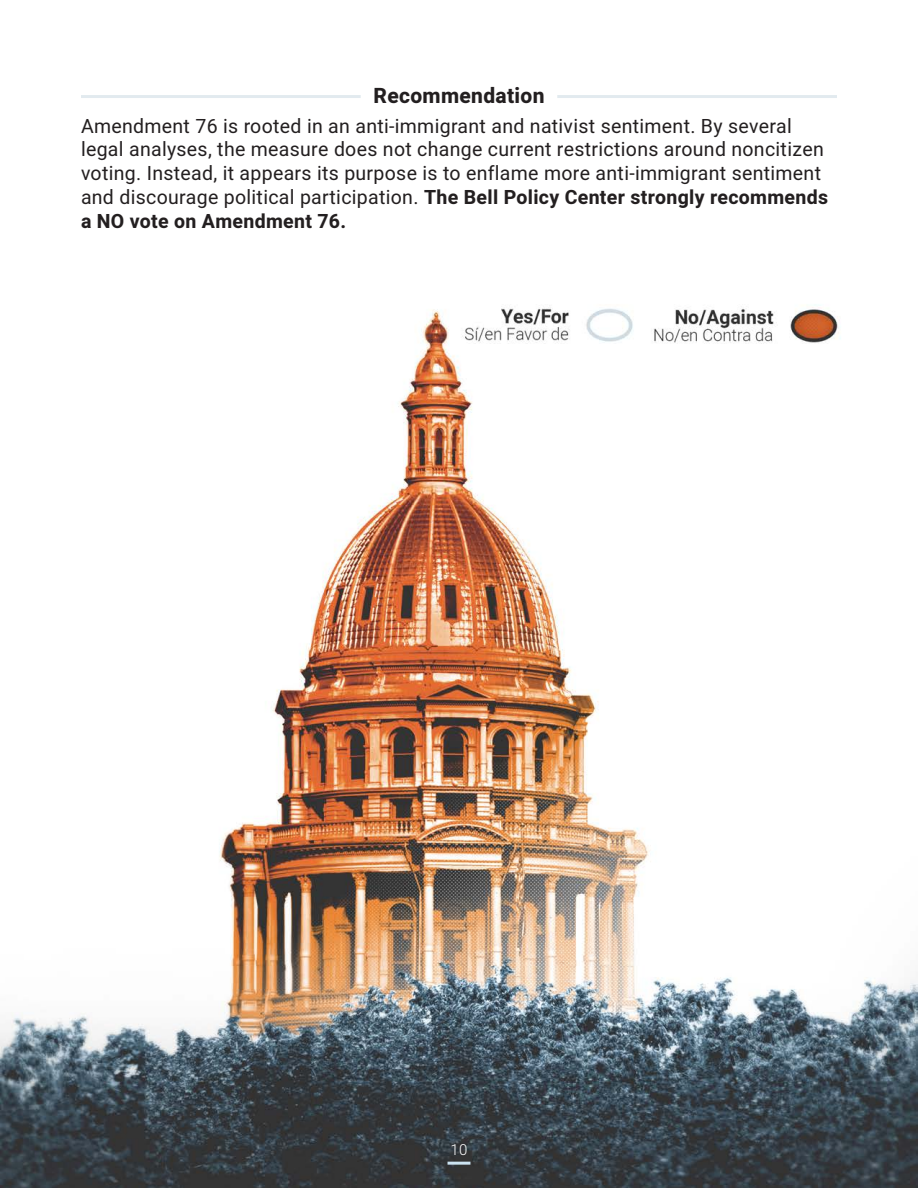
<style>
.page{position:relative;width:918px;height:1188px;background:#fff}
.page>*{position:absolute;margin:0;border:0;box-sizing:border-box;transform-origin:0 0}
.t1{font:800 21px "Heebo";letter-spacing:.015em;color:#231f20}
.t2{font:19.5px/23.7px "Heebo";letter-spacing:.015em;color:#231f20}
.t3{font:300 15px "Heebo";color:#fff}
.s1{font-weight:700}
</style>
<div class="page">
<img style="left:0;top:344px;width:918px;height:844px">
<hr style="left:81px;top:95px;width:280px;height:3px;background:#c5d6df">
<hr style="left:557px;top:95px;width:280px;height:3px;background:#c5d6df">
<img style="left:422px;top:304px;width:419px;height:40px">
<hr style="left:448px;top:1162px;width:22px;height:3px;background:#cce4f2">
<p class="t1" style="left:373px;top:81px;width:173px">Recommendation</p>
<p class="t2" style="left:81px;top:114px;width:749px">Amendment 76 is rooted in an anti-immigrant and nativist sentiment. By several legal analyses, the measure does not change current restrictions around noncitizen voting. Instead, it appears its purpose is to enflame more anti-immigrant sentiment and discourage political participation. <span class="s1">The Bell Policy Center strongly recommends a NO vote on Amendment 76.</span></p>
<p class="t3" style="left:451px;top:1139px;width:18px">10</p>
</div>
